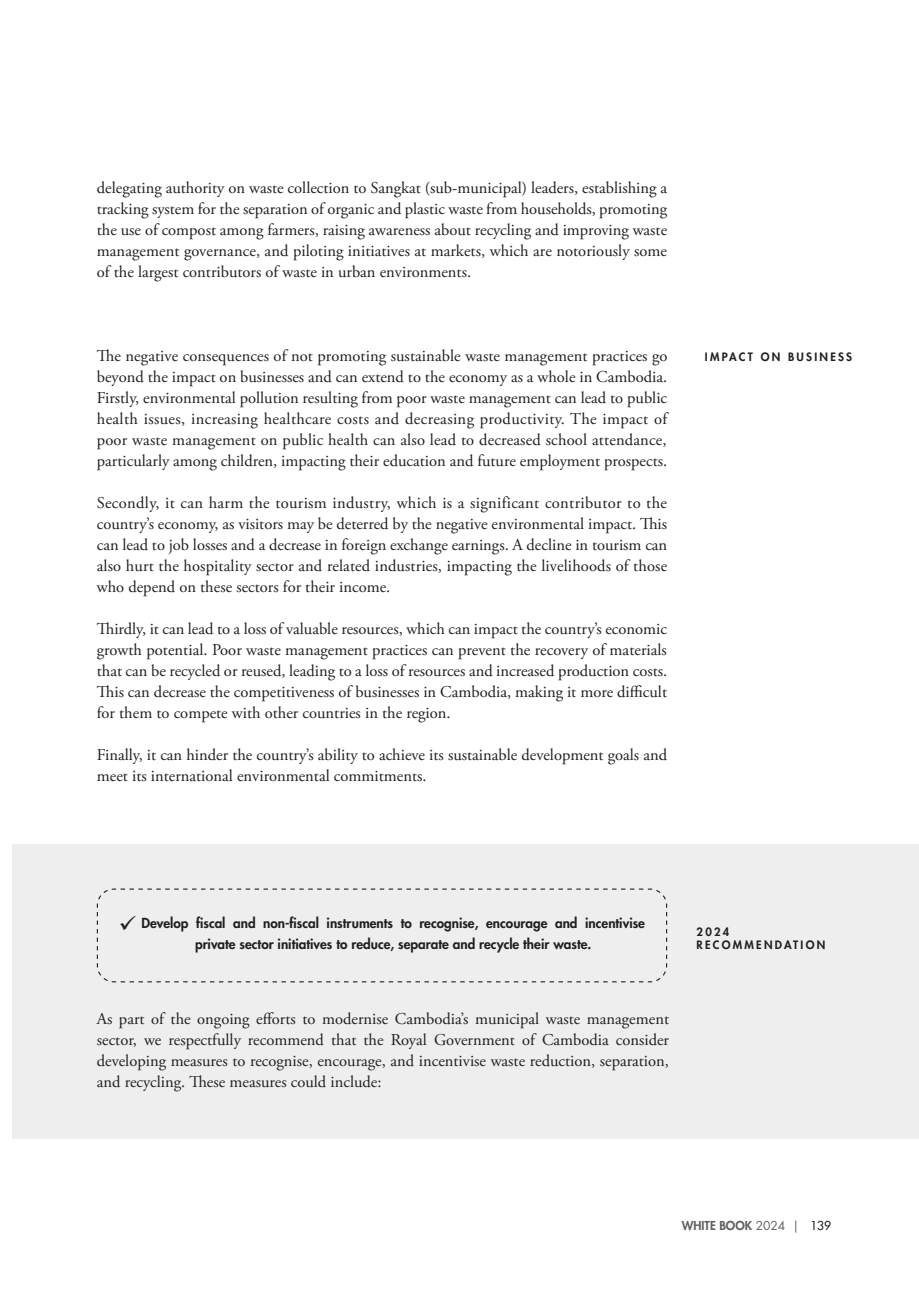
<style>
.page{position:relative;width:919px;height:1289px;background:#fff}
.page>*{position:absolute;margin:0;border:0;box-sizing:border-box;transform-origin:0 0}
.BODY_Text{font:16.5px/21px "Adobe Garamond Pro";color:#231f20;text-align:justify}
.t1{font:800 13.5px/21px "Futura Std";color:#231f20;text-align:center}
.t2{font:800 12px "Futura Std";color:#616164}
.h4__Outside_margin{font:800 11.25px/13.5px "Futura Std";letter-spacing:.2em;color:#231f20}
.s1{font-weight:400}
.s2{font-weight:500;color:#231f20}
</style>
<div class="page">
<div style="left:13px;top:844px;width:905px;height:294px;background:#eeeeef"></div>
<svg style="left:96px;top:888px;width:571px;height:94px"></svg>
<svg style="left:121px;top:915px;width:15px;height:14px"></svg>
<p class="BODY_Text" style="left:97px;top:178px;width:572px">delegating authority on waste collection to Sangkat (sub-municipal) leaders, establishing a tracking system for the separation of organic and plastic waste from households, promoting the use of compost among farmers, raising awareness about recycling and improving waste management governance, and piloting initiatives at markets, which are notoriously some of the largest contributors of waste in urban environments.</p>
<p class="BODY_Text" style="left:97px;top:346px;width:572px">The negative consequences of not promoting sustainable waste management practices go beyond the impact on businesses and can extend to the economy as a whole in Cambodia.<br>Firstly, environmental pollution resulting from poor waste management can lead to public health issues, increasing healthcare costs and decreasing productivity. The impact of poor waste management on public health can also lead to decreased school attendance, particularly among children, impacting their education and future employment prospects.</p>
<p class="BODY_Text" style="left:97px;top:493px;width:572px">Secondly, it can harm the tourism industry, which is a significant contributor to the country’s economy, as visitors may be deterred by the negative environmental impact. This can lead to job losses and a decrease in foreign exchange earnings. A decline in tourism can also hurt the hospitality sector and related industries, impacting the livelihoods of those who depend on these sectors for their income.</p>
<p class="BODY_Text" style="left:97px;top:619px;width:572px">Thirdly, it can lead to a loss of valuable resources, which can impact the country’s economic growth potential. Poor waste management practices can prevent the recovery of materials that can be recycled or reused, leading to a loss of resources and increased production costs.<br>This can decrease the competitiveness of businesses in Cambodia, making it more difficult for them to compete with other countries in the region.</p>
<p class="BODY_Text" style="left:97px;top:745px;width:571px">Finally, it can hinder the country’s ability to achieve its sustainable development goals and meet its international environmental commitments.</p>
<p class="h4__Outside_margin" style="left:705px;top:350px;width:149px">IMPACT ON BUSINESS</p>
<p class="t1" style="left:141px;top:912px;width:505px">Develop fiscal and non-fiscal instruments to recognise, encourage and incentivise private sector initiatives to reduce, separate and recycle their waste.</p>
<p class="BODY_Text" style="left:97px;top:1009px;width:573px">As part of the ongoing efforts to modernise Cambodia’s municipal waste management sector, we respectfully recommend that the Royal Government of Cambodia consider developing measures to recognise, encourage, and incentivise waste reduction, separation, and recycling. These measures could include:</p>
<p class="h4__Outside_margin" style="left:696px;top:924px;width:130px">2024<br>RECOMMENDATION</p>
<p class="t2" style="left:681px;top:1217px;width:151px">WHITE BOOK <span class="s1">2024 |</span> <span class="s2">139</span></p>
</div>
